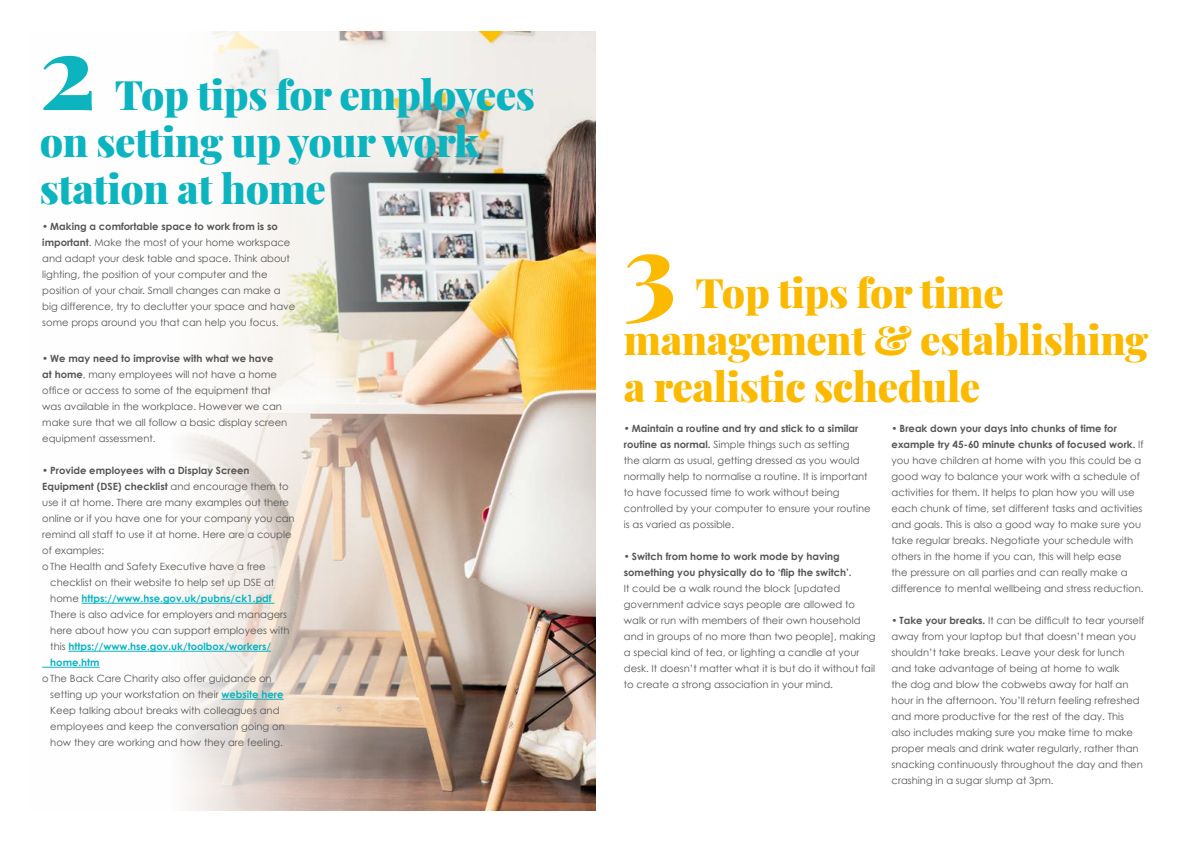
<style>
.page{position:relative;width:1191px;height:842px;background:#fff}
.page>*{position:absolute;margin:0;border:0;box-sizing:border-box;transform-origin:0 0}
.t1{font:900 101.7px "Playfair Display";color:#0cb4c0}
.t2{font:900 101.7px "Playfair Display";color:#fbba00}
.t3{font:900 40.7px/46.8px "Playfair Display";letter-spacing:-.01em;color:#fbba00}
.t4{font:900 40.7px/46.8px "Playfair Display";letter-spacing:-.01em;color:#0cb4c0}
.t5{font:10px/16px "Century Gothic";color:#575756}
.t6{font:700 10px/16px "Century Gothic";color:#575756}
.t7{font:700 10px "Century Gothic";color:#0cb4c0}
.s1{font-weight:700}
.s2{font-weight:400}
.s3{font-weight:400;color:#575756}
.s4{font-weight:700;color:#0cb4c0}
</style>
<div class="page">
<img style="left:42px;top:31px;width:553px;height:780px">
<hr style="left:82px;top:603px;width:192px;height:1px;background:#0cb4c0">
<hr style="left:68px;top:651px;width:203px;height:1px;background:#0cb4c0">
<hr style="left:42px;top:667px;width:58px;height:1px;background:#0cb4c0">
<hr style="left:221px;top:699px;width:62px;height:1px;background:#0cb4c0">
<h1 class="t1" style="left:40px;top:-9px;width:58px">2</h1>
<h2 class="t4" style="left:40px;top:68px;width:497px;text-indent:75px">Top tips for employees on setting up your work station at home</h2>
<p class="t5" style="left:42px;top:218px;width:254px"><span class="s1">• Making a comfortable space to work from is so important</span>. Make the most of your home workspace and adapt your desk table and space. Think about lighting, the position of your computer and the position of your chair. Small changes can make a big difference, try to declutter your space and have some props around you that can help you focus.</p>
<p class="t5" style="left:42px;top:350px;width:246px"><span class="s1">• We may need to improvise with what we have<br>at home</span>, many employees will not have a home office or access to some of the equipment that was available in the workplace. However we can make sure that we all follow a basic display screen equipment assessment.</p>
<p class="t6" style="left:42px;top:462px;width:209px">• Provide employees with a Display Screen</p>
<p class="t6" style="left:42px;top:478px;width:248px">Equipment (DSE) checklist <span class="s2">and encourage them to</span></p>
<p class="t5" style="left:42px;top:494px;width:248px">use it at home. There are many examples out there</p>
<p class="t5" style="left:42px;top:510px;width:254px">online or if you have one for your company you can</p>
<p class="t5" style="left:42px;top:526px;width:251px">remind all staff to use it at home. Here are a couple</p>
<p class="t5" style="left:42px;top:542px;width:63px">of examples:</p>
<p class="t5" style="left:42px;top:558px;width:225px">oThe Health and Safety Executive have a free</p>
<p class="t5" style="left:50px;top:574px;width:225px">checklist on their website to help set up DSE at</p>
<p class="t7" style="left:50px;top:592px;width:223px"><span class="s3">home</span> https://www.hse.gov.uk/pubns/ck1.pdf</p>
<p class="t5" style="left:50px;top:606px;width:238px">There is also advice for employers and managers</p>
<p class="t5" style="left:50px;top:622px;width:241px">here about how you can support employees with</p>
<p class="t7" style="left:50px;top:640px;width:222px"><span class="s3">this</span> https://www.hse.gov.uk/toolbox/workers/</p>
<p class="t7" style="left:50px;top:656px;width:51px">home.htm</p>
<p class="t5" style="left:50px;top:670px;width:236px;text-indent:-8px">oThe Back Care Charity also offer guidance on setting up your workstation on their <span class="s4">website here </span>Keep talking about breaks with colleagues and employees and keep the conversation going on how they are working and how they are feeling.</p>
<h1 class="t2" style="left:624px;top:190px;width:54px">3</h1>
<h2 class="t3" style="left:624px;top:266px;width:526px;text-indent:72px">Top tips for time management &amp; establishing a realistic schedule</h2>
<p class="t5" style="left:624px;top:420px;width:248px"><span class="s1">• Maintain a routine and try and stick to a similar routine as normal.</span> Simple things such as setting<br>the alarm as usual, getting dressed as you would normally help to normalise a routine. It is important to have focussed time to work without being controlled by your computer to ensure your routine is as varied as possible.</p>
<p class="t6" style="left:624px;top:548px;width:229px">• Switch from home to work mode by having something you physically do to ‘flip the switch’.</p>
<p class="t5" style="left:624px;top:580px;width:253px">It could be a walk round the block [updated government advice says people are allowed to walk or run with members of their own household and in groups of no more than two people], making a special kind of tea, or lighting a candle at your desk. It doesn’t matter what it is but do it without fail to create a strong association in your mind.</p>
<p class="t5" style="left:891px;top:420px;width:253px"><span class="s1">• Break down your days into chunks of time for example try 45-60 minute chunks of focused work.</span> If you have children at home with you this could be a good way to balance your work with a schedule of activities for them. It helps to plan how you will use each chunk of time, set different tasks and activities and goals. This is also a good way to make sure you take regular breaks. Negotiate your schedule with others in the home if you can, this will help ease<br>the pressure on all parties and can really make a difference to mental wellbeing and stress reduction.</p>
<p class="t5" style="left:891px;top:612px;width:254px"><span class="s1">• Take your breaks.</span> It can be difficult to tear yourself away from your laptop but that doesn’t mean you shouldn’t take breaks. Leave your desk for lunch and take advantage of being at home to walk<br>the dog and blow the cobwebs away for half an hour in the afternoon. You’ll return feeling refreshed and more productive for the rest of the day. This also includes making sure you make time to make proper meals and drink water regularly, rather than snacking continuously throughout the day and then crashing in a sugar slump at 3pm.</p>
</div>
